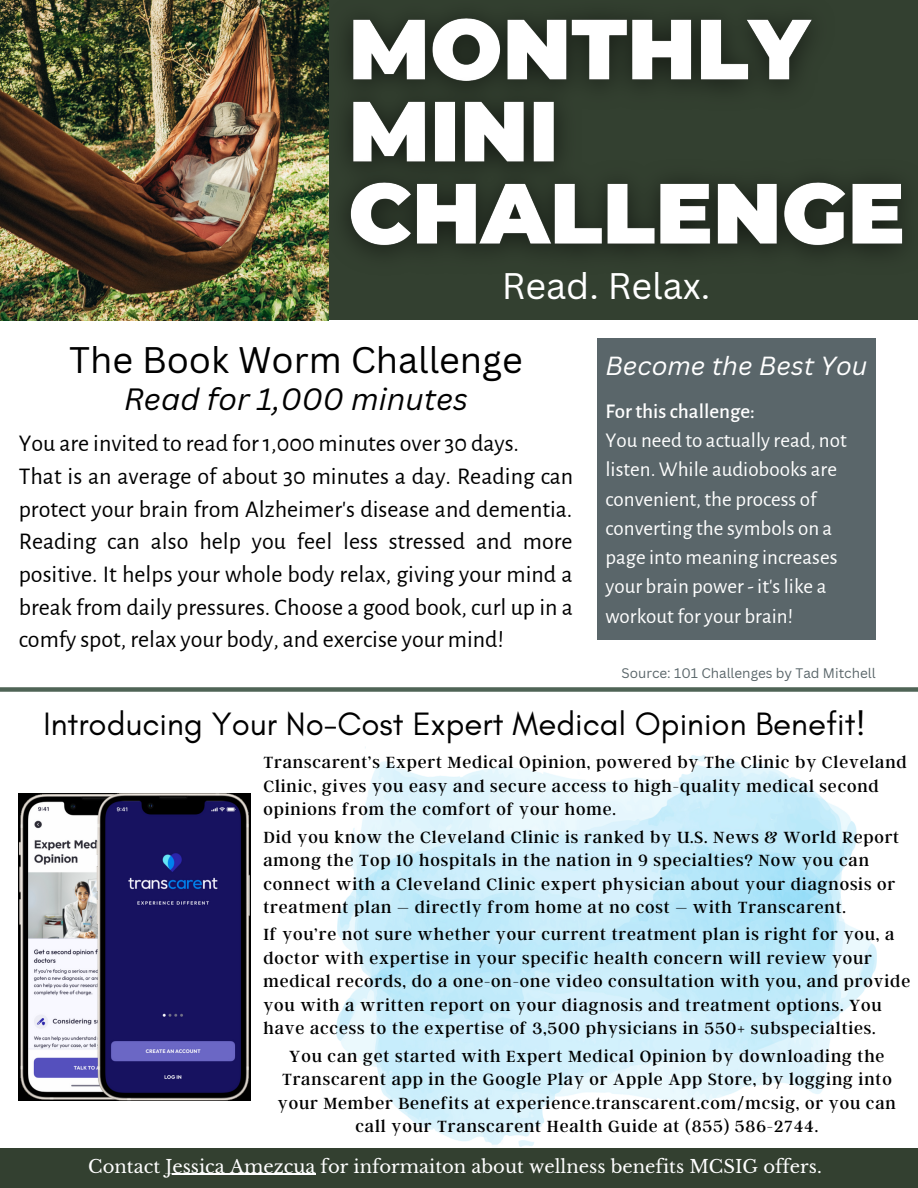
<style>
.page{position:relative;width:918px;height:1188px;background:#fff}
.page>*{position:absolute;margin:0;border:0;box-sizing:border-box;transform-origin:0 0}
.t1{font:36px "Canva Sans";color:#000}
.t2{font:36px "Canva Sans";color:#fff}
.t3{font:33px "Glacial Indifference";color:#000}
.t4{font:italic 30px "Canva Sans";color:#000}
.t5{font:italic 25.5px "Canva Sans";color:#fff}
.t6{font:24px/32.7px "Alegreya Sans";color:#000}
.t7{font:21px/29.2px "Alegreya Sans";color:#fff}
.t8{font:500 21px "Alegreya Sans";color:#fff}
.t9{font:18px/23.5px "Argent CF";letter-spacing:.045em;color:#000}
.t10{font:18px "Libre Baskerville";color:#fff}
.t11{font:13.5px "Canva Sans";color:#5a666a}
</style>
<div class="page">
<div style="left:0;top:0;width:918px;height:320px;background:#334030"></div>
<img style="left:336px;top:747px;width:540px;height:402px">
<div style="left:0;top:1149px;width:918px;height:39px;background:#334030"></div>
<div style="left:597px;top:338px;width:279px;height:302px;background:#5a666a"></div>
<img style="left:19px;top:794px;width:231px;height:307px">
<div style="left:0;top:687px;width:918px;height:5px;background:#4f6456"></div>
<img style="left:0;top:0;width:328px;height:321px">
<img style="left:311px;top:0;width:592px;height:306px">
<hr style="left:165px;top:1174px;width:150px;height:1px;background:#fff">
<h1 class="t2" style="left:502px;top:260px;width:210px">Read. Relax.</h1>
<h1 class="t1" style="left:69px;top:334px;width:455px">The Book Worm Challenge</h1>
<h3 class="t5" style="left:605px;top:348px;width:263px">Become the Best You</h3>
<h3 class="t4" style="left:124px;top:378px;width:346px">Read for 1,000 minutes</h3>
<p class="t6" style="left:19px;top:428px;width:556px">You are invited to read for 1,000 minutes over 30 days.<br>That is an average of about 30 minutes a day. Reading can protect your brain from Alzheimer's disease and dementia.<br>Reading can also help you feel less stressed and more positive. It helps your whole body relax, giving your mind a break from daily pressures. Choose a good book, curl up in a comfy spot, relax your body, and exercise your mind!</p>
<p class="t8" style="left:605px;top:401px;width:151px">For this challenge:</p>
<p class="t7" style="left:605px;top:426px;width:243px">You need to actually read, not listen. While audiobooks are convenient, the process of converting the symbols on a page into meaning increases your brain power - it's like a workout for your brain!</p>
<p class="t11" style="left:622px;top:664px;width:256px">Source: 101 Challenges by Tad Mitchell</p>
<h2 class="t3" style="left:43px;top:704px;width:824px">Introducing Your No-Cost Expert Medical Opinion Benefit!</h2>
<p class="t9" style="left:263px;top:750px;width:645px">Transcarent’s Expert Medical Opinion, powered by The Clinic by Cleveland<br>Clinic, gives you easy and secure access to high-quality medical second opinions from the comfort of your home.</p>
<p class="t9" style="left:263px;top:824px;width:637px">Did you know the Cleveland Clinic is ranked by U.S. News &amp; World Report among the Top 10 hospitals in the nation in 9 specialties? Now you can connect with a Cleveland Clinic expert physician about your diagnosis or treatment plan – directly from home at no cost – with Transcarent.</p>
<p class="t9" style="left:263px;top:922px;width:648px">If you’re not sure whether your current treatment plan is right for you, a doctor with expertise in your specific health concern will review your medical records, do a one-on-one video consultation with you, and provide you with a written report on your diagnosis and treatment options. You have access to the expertise of 3,500 physicians in 550+ subspecialties.</p>
<p class="t9" style="left:278px;top:1043px;width:619px;text-align:center">You can get started with Expert Medical Opinion by downloading the Transcarent app in the Google Play or Apple App Store, by logging into your Member Benefits at experience.transcarent.com/mcsig, or you can call your Transcarent Health Guide at (855) 586-2744.</p>
<p class="t10" style="left:88px;top:1155px;width:735px">Contact Jessica Amezcua for informaiton about wellness benefits MCSIG offers.</p>
</div>
